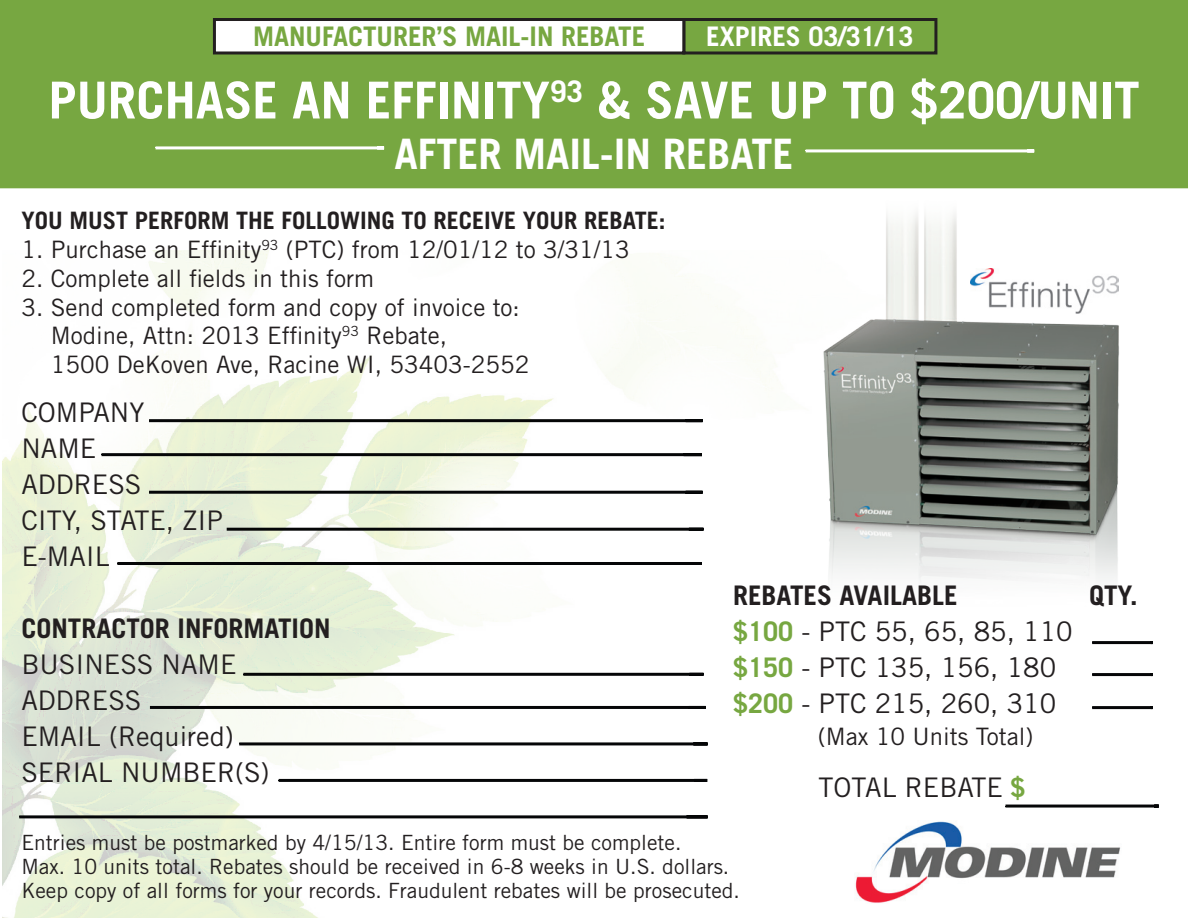
<style>
.page{position:relative;width:1188px;height:918px;background:#fff}
.page>*{position:absolute;margin:0;border:0;box-sizing:border-box;transform-origin:0 0}
.t1{font:700 51px "Trade Gothic LT Std";color:#fff}
.t2{font:700 42px "Trade Gothic LT Std";color:#fff}
.t3{font:27px/36px "Trade Gothic LT Std";color:#231f20}
.t4{font:700 27px "Trade Gothic LT Std";color:#77a741}
.t5{font:700 27px "Trade Gothic LT Std";color:#231f20}
.t6{font:700 27px "Trade Gothic LT Std";color:#fff}
.t7{font:24px/28.8px "Trade Gothic LT Std";color:#231f20}
.t8{font:700 24px "Trade Gothic LT Std";color:#231f20}
.t9{font:21px/24px "Trade Gothic LT Std";color:#231f20}
.s1{font-weight:700}
.s2{font-weight:700;color:#77a741}
</style>
<div class="page">
<img style="left:2px;top:251px;width:776px;height:667px">
<div style="left:0;top:0;width:1188px;height:188px;background:#77a741"></div>
<img style="left:823px;top:214px;width:325px;height:431px">
<img style="left:855px;top:821px;width:266px;height:82px">
<hr style="left:149px;top:419px;width:554px;height:3px;background:#050607">
<hr style="left:102px;top:453px;width:600px;height:3px;background:#050607">
<hr style="left:227px;top:528px;width:477px;height:3px;background:#050607">
<hr style="left:150px;top:706px;width:556px;height:3px;background:#050607">
<hr style="left:279px;top:779px;width:428px;height:3px;background:#050607">
<hr style="left:243px;top:673px;width:461px;height:3px;background:#050607">
<hr style="left:239px;top:742px;width:469px;height:3px;background:#050607">
<hr style="left:19px;top:815px;width:689px;height:3px;background:#050607">
<hr style="left:117px;top:562px;width:585px;height:3px;background:#050607">
<div style="left:684px;top:20px;width:252px;height:33px;background:#77a741"></div>
<div style="left:682px;top:18px;width:255px;height:36px;border:3px solid #231f20"></div>
<div style="left:214px;top:20px;width:470px;height:33px;background:#fff"></div>
<div style="left:213px;top:18px;width:472px;height:36px;border:3px solid #231f20"></div>
<hr style="left:156px;top:146px;width:228px;height:3px;background:#fff">
<hr style="left:806px;top:149px;width:228px;height:3px;background:#fff">
<hr style="left:1092px;top:641px;width:61px;height:3px;background:#050607">
<hr style="left:1092px;top:673px;width:61px;height:3px;background:#050607">
<hr style="left:1092px;top:706px;width:61px;height:3px;background:#050607">
<hr style="left:1005px;top:805px;width:154px;height:3px;background:#050607">
<hr style="left:149px;top:491px;width:554px;height:3px;background:#050607">
<p class="t4" style="left:253px;top:20px;width:394px">MANUFACTURER’S MAIL-IN REBATE</p>
<p class="t6" style="left:706px;top:20px;width:209px">EXPIRES 03/31/13</p>
<h1 class="t1" style="left:48px;top:69px;width:1093px">PURCHASE AN EFFINITY<sup>93</sup> &amp; SAVE UP TO $200/UNIT</h1>
<h2 class="t2" style="left:394px;top:128px;width:401px">AFTER MAIL-IN REBATE</h2>
<p class="t8" style="left:21px;top:206px;width:646px">YOU MUST PERFORM THE FOLLOWING TO RECEIVE YOUR REBATE:</p>
<p class="t7" style="left:21px;top:235px;width:610px">1. Purchase an Effinity<sup>93</sup> (PTC) from 12/01/12 to 3/31/13</p>
<p class="t7" style="left:21px;top:264px;width:354px">2. Complete all fields in this form</p>
<p class="t7" style="left:51px;top:292px;width:480px;text-indent:-29px">3. Send completed form and copy of invoice to:<br>Modine, Attn: 2013 Effinity<sup>93</sup> Rebate,<br>1500 DeKoven Ave, Racine WI, 53403-2552</p>
<p class="t3" style="left:21px;top:394px;width:203px">COMPANY<br>NAME<br>ADDRESS<br>CITY, STATE, ZIP<br>E-MAIL</p>
<p class="t5" style="left:21px;top:611px;width:311px">CONTRACTOR INFORMATION</p>
<p class="t3" style="left:21px;top:646px;width:250px">BUSINESS NAME<br>ADDRESS<br>EMAIL (Required)<br>SERIAL NUMBER(S)</p>
<p class="t3" style="left:733px;top:577px;width:341px"><span class="s1">REBATES AVAILABLE<br></span><span class="s2">$100</span> - PTC 55, 65, 85, 110 <span class="s2">$150</span> - PTC 135, 156, 180 <span class="s2">$200</span> - PTC 215, 260, 310</p>
<p class="t7" style="left:818px;top:721px;width:217px">(Max 10 Units Total)</p>
<p class="t3" style="left:819px;top:770px;width:208px">TOTAL REBATE <span class="s2">$</span></p>
<p class="t9" style="left:21px;top:831px;width:720px">Entries must be postmarked by 4/15/13. Entire form must be complete.<br>Max. 10 units total. Rebates should be received in 6-8 weeks in U.S. dollars.<br>Keep copy of all forms for your records. Fraudulent rebates will be prosecuted.</p>
<p class="t5" style="left:1089px;top:579px;width:50px">QTY.</p>
</div>
